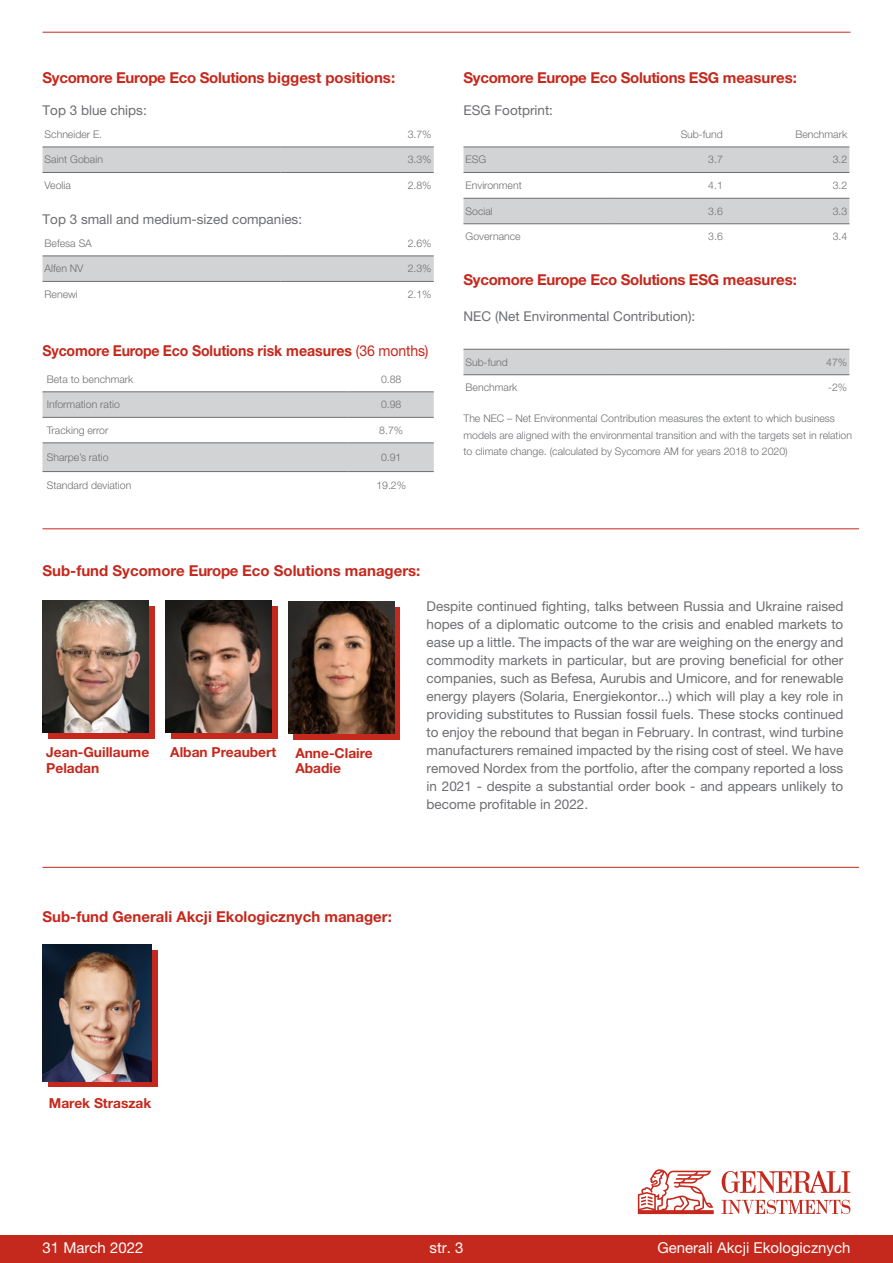
<style>
.page{position:relative;width:893px;height:1263px;background:#fff}
.page>*{position:absolute;margin:0;border:0;box-sizing:border-box;transform-origin:0 0}
.Dane_stale{font:700 15px "Helvetica Neue LT Pro";letter-spacing:-.01em;color:#c5281c}
.Dane_stale-2{font:700 15px "Helvetica Neue LT Pro";letter-spacing:-.01em;color:#c5281c;scale:.94 1}
.t1{font:15px "Helvetica Neue LT Pro";color:#fff}
.t2{font:700 13.8px/15.1px "Helvetica Neue LT Pro";color:#c5281c}
._04_Copy_10_pt{font:13.5px/18px "Helvetica Neue LT Pro";color:#6d6e71;text-align:justify}
.Dane_stale-3{font:13.5px "Helvetica Neue LT Pro";color:#6d6e71}
.wykres_poziom{font:300 10.5px/16.5px "Helvetica Neue LT Pro";color:#6d6e71}
.tabela_wynikow{font:300 10.5px "Helvetica Neue LT Pro";color:#6d6e71}
._04_Copy_10_pt-2{font:300 10.5px "Helvetica Neue LT Pro";color:#6d6e71}
.Współczynniki_ryzyka{font:300 10.5px "Helvetica Neue LT Pro";color:#6d6e71}
.s1{font-weight:400}
</style>
<div class="page">
<div style="left:43px;top:146px;width:391px;height:26px;background:#d1d3d4"></div>
<hr style="left:43px;top:147px;width:238px;height:1px;background:#6d6e71">
<hr style="left:387px;top:147px;width:47px;height:1px;background:#6d6e71">
<hr style="left:43px;top:172px;width:238px;height:1px;background:#6d6e71">
<hr style="left:387px;top:172px;width:47px;height:1px;background:#6d6e71">
<hr style="left:281px;top:147px;width:106px;height:1px;background:#6d6e71">
<hr style="left:281px;top:172px;width:106px;height:1px;background:#6d6e71">
<div style="left:43px;top:255px;width:391px;height:26px;background:#d1d3d4"></div>
<hr style="left:43px;top:256px;width:238px;height:1px;background:#6d6e71">
<hr style="left:387px;top:256px;width:47px;height:1px;background:#6d6e71">
<hr style="left:43px;top:281px;width:238px;height:1px;background:#6d6e71">
<hr style="left:387px;top:281px;width:47px;height:1px;background:#6d6e71">
<hr style="left:281px;top:256px;width:106px;height:1px;background:#6d6e71">
<hr style="left:281px;top:281px;width:106px;height:1px;background:#6d6e71">
<hr style="left:43px;top:32px;width:807px;height:1px;background:#c5281c">
<svg style="left:43px;top:391px;width:391px;height:82px"></svg>
<svg style="left:43px;top:393px;width:391px;height:78px"></svg>
<hr style="left:43px;top:392px;width:306px;height:1px;background:#6d6e71">
<hr style="left:349px;top:392px;width:85px;height:1px;background:#6d6e71">
<hr style="left:43px;top:417px;width:306px;height:1px;background:#6d6e71">
<hr style="left:349px;top:417px;width:85px;height:1px;background:#6d6e71">
<hr style="left:43px;top:443px;width:306px;height:1px;background:#6d6e71">
<hr style="left:349px;top:443px;width:85px;height:1px;background:#6d6e71">
<hr style="left:43px;top:471px;width:306px;height:1px;background:#6d6e71">
<hr style="left:349px;top:471px;width:85px;height:1px;background:#6d6e71">
<svg style="left:463px;top:146px;width:386px;height:1px"></svg>
<svg style="left:463px;top:148px;width:386px;height:76px"></svg>
<hr style="left:463px;top:147px;width:145px;height:1px;background:#6d6e71">
<hr style="left:608px;top:147px;width:117px;height:1px;background:#6d6e71">
<hr style="left:725px;top:147px;width:124px;height:1px;background:#6d6e71">
<hr style="left:463px;top:172px;width:145px;height:1px;background:#6d6e71">
<hr style="left:608px;top:172px;width:117px;height:1px;background:#6d6e71">
<hr style="left:725px;top:172px;width:124px;height:1px;background:#6d6e71">
<hr style="left:463px;top:198px;width:145px;height:1px;background:#6d6e71">
<hr style="left:608px;top:198px;width:117px;height:1px;background:#6d6e71">
<hr style="left:725px;top:198px;width:124px;height:1px;background:#6d6e71">
<hr style="left:463px;top:224px;width:145px;height:1px;background:#6d6e71">
<hr style="left:608px;top:224px;width:117px;height:1px;background:#6d6e71">
<hr style="left:725px;top:224px;width:124px;height:1px;background:#6d6e71">
<div style="left:463px;top:348px;width:386px;height:28px;background:#d1d3d4"></div>
<hr style="left:463px;top:349px;width:145px;height:1px;background:#6d6e71">
<hr style="left:725px;top:349px;width:124px;height:1px;background:#6d6e71">
<hr style="left:463px;top:374px;width:145px;height:1px;background:#6d6e71">
<hr style="left:725px;top:374px;width:124px;height:1px;background:#6d6e71">
<hr style="left:608px;top:349px;width:117px;height:1px;background:#6d6e71">
<hr style="left:608px;top:374px;width:117px;height:1px;background:#6d6e71">
<hr style="left:43px;top:528px;width:816px;height:1px;background:#c5281c">
<div style="left:48px;top:606px;width:106px;height:132px;background:#c5281c"></div>
<img style="left:43px;top:601px;width:106px;height:132px">
<div style="left:171px;top:606px;width:106px;height:132px;background:#c5281c"></div>
<img style="left:166px;top:601px;width:106px;height:132px">
<div style="left:294px;top:607px;width:106px;height:132px;background:#c5281c"></div>
<img style="left:288px;top:602px;width:106px;height:132px">
<div style="left:48px;top:951px;width:110px;height:136px;background:#c5281c"></div>
<img style="left:43px;top:945px;width:109px;height:136px">
<hr style="left:43px;top:867px;width:816px;height:1px;background:#c5281c">
<div style="left:0;top:1235px;width:893px;height:28px;background:#c5281c"></div>
<svg style="left:638px;top:1169px;width:76px;height:45px"></svg>
<svg style="left:722px;top:1200px;width:128px;height:14px"></svg>
<svg style="left:722px;top:1171px;width:128px;height:22px"></svg>
<p class="Dane_stale" style="left:43px;top:68px;width:354px">Sycomore Europe Eco Solutions biggest positions:</p>
<p class="Dane_stale-3" style="left:43px;top:103px;width:106px">Top 3 blue chips:</p>
<p class="tabela_wynikow" style="left:45px;top:128px;width:59px">Schneider E.</p>
<p class="tabela_wynikow" style="left:408px;top:128px;width:25px">3.7%</p>
<p class="tabela_wynikow" style="left:45px;top:153px;width:60px">Saint Gobain</p>
<p class="tabela_wynikow" style="left:408px;top:153px;width:25px">3.3%</p>
<p class="tabela_wynikow" style="left:45px;top:179px;width:28px">Veolia</p>
<p class="tabela_wynikow" style="left:408px;top:179px;width:25px">2.8%</p>
<p class="Dane_stale-3" style="left:43px;top:212px;width:261px">Top 3 small and medium-sized companies:</p>
<p class="tabela_wynikow" style="left:45px;top:237px;width:49px">Befesa SA</p>
<p class="tabela_wynikow" style="left:408px;top:237px;width:25px">2.6%</p>
<p class="tabela_wynikow" style="left:45px;top:262px;width:40px">Alfen NV</p>
<p class="tabela_wynikow" style="left:408px;top:262px;width:25px">2.3%</p>
<p class="tabela_wynikow" style="left:45px;top:288px;width:35px">Renewi</p>
<p class="tabela_wynikow" style="left:408px;top:288px;width:25px">2.1%</p>
<p class="Dane_stale-2" style="left:43px;top:341px;width:412px">Sycomore Europe Eco Solutions risk measures <span class="s1">(36 months)</span></p>
<p class="_04_Copy_10_pt-2" style="left:47px;top:373px;width:88px">Beta to benchmark</p>
<p class="Współczynniki_ryzyka" style="left:381px;top:373px;width:22px">0.88</p>
<p class="_04_Copy_10_pt-2" style="left:47px;top:398px;width:75px">Information ratio</p>
<p class="Współczynniki_ryzyka" style="left:381px;top:398px;width:22px">0.98</p>
<p class="_04_Copy_10_pt-2" style="left:47px;top:424px;width:63px">Tracking error</p>
<p class="Współczynniki_ryzyka" style="left:379px;top:424px;width:25px">8.7%</p>
<p class="_04_Copy_10_pt-2" style="left:47px;top:451px;width:63px">Sharpe’s ratio</p>
<p class="Współczynniki_ryzyka" style="left:381px;top:451px;width:22px">0.91</p>
<p class="_04_Copy_10_pt-2" style="left:47px;top:479px;width:86px">Standard deviation</p>
<p class="Współczynniki_ryzyka" style="left:376px;top:479px;width:31px">19.2%</p>
<p class="Dane_stale" style="left:43px;top:561px;width:379px">Sub-fund Sycomore Europe Eco Solutions managers:</p>
<p class="Dane_stale" style="left:463px;top:68px;width:335px">Sycomore Europe Eco Solutions ESG measures:</p>
<p class="Dane_stale-3" style="left:463px;top:103px;width:91px">ESG Footprint:</p>
<p class="tabela_wynikow" style="left:681px;top:128px;width:44px">Sub-fund</p>
<p class="tabela_wynikow" style="left:795px;top:128px;width:53px">Benchmark</p>
<p class="tabela_wynikow" style="left:466px;top:153px;width:22px">ESG</p>
<p class="tabela_wynikow" style="left:708px;top:153px;width:16px">3.7</p>
<p class="tabela_wynikow" style="left:833px;top:153px;width:16px">3.2</p>
<p class="tabela_wynikow" style="left:466px;top:179px;width:58px">Environment</p>
<p class="tabela_wynikow" style="left:708px;top:179px;width:16px">4.1</p>
<p class="tabela_wynikow" style="left:833px;top:179px;width:16px">3.2</p>
<p class="tabela_wynikow" style="left:466px;top:205px;width:29px">Social</p>
<p class="tabela_wynikow" style="left:708px;top:205px;width:16px">3.6</p>
<p class="tabela_wynikow" style="left:833px;top:205px;width:16px">3.3</p>
<p class="tabela_wynikow" style="left:466px;top:230px;width:57px">Governance</p>
<p class="tabela_wynikow" style="left:708px;top:230px;width:16px">3.6</p>
<p class="tabela_wynikow" style="left:833px;top:230px;width:16px">3.4</p>
<p class="Dane_stale" style="left:463px;top:270px;width:335px">Sycomore Europe Eco Solutions ESG measures:</p>
<p class="Dane_stale-3" style="left:463px;top:308px;width:233px">NEC (Net Environmental Contribution):</p>
<p class="tabela_wynikow" style="left:466px;top:356px;width:44px">Sub-fund</p>
<p class="tabela_wynikow" style="left:826px;top:356px;width:23px">47%</p>
<p class="tabela_wynikow" style="left:466px;top:381px;width:53px">Benchmark</p>
<p class="tabela_wynikow" style="left:828px;top:381px;width:21px">-2%</p>
<p class="wykres_poziom" style="left:463px;top:410px;width:390px">The NEC – Net Environmental Contribution measures the extent to which business models are aligned with the environmental transition and with the targets set in relation to climate change. (calculated by Sycomore AM for years 2018 to 2020)</p>
<p class="t2" style="left:46px;top:744px;width:104px">Jean-Guillaume</p>
<p class="t2" style="left:46px;top:760px;width:55px">Peladan</p>
<p class="t2" style="left:170px;top:744px;width:108px">Alban Preaubert</p>
<p class="t2" style="left:295px;top:745px;width:79px">Anne-Claire<br>Abadie</p>
<p class="_04_Copy_10_pt" style="left:427px;top:597px;width:418px">Despite continued fighting, talks between Russia and Ukraine raised hopes of a diplomatic outcome to the crisis and enabled markets to ease up a little. The impacts of the war are weighing on the energy and commodity markets in particular, but are proving beneficial for other companies, such as Befesa, Aurubis and Umicore, and for renewable energy players (Solaria, Energiekontor...) which will play a key role in providing substitutes to Russian fossil fuels. These stocks continued to enjoy the rebound that began in February. In contrast, wind turbine manufacturers remained impacted by the rising cost of steel. We have removed Nordex from the portfolio, after the company reported a loss in 2021 - despite a substantial order book - and appears unlikely to become profitable in 2022.</p>
<p class="Dane_stale" style="left:43px;top:907px;width:351px">Sub-fund Generali Akcji Ekologicznych manager:</p>
<p class="t2" style="left:49px;top:1095px;width:104px">Marek Straszak</p>
<p class="t1" style="left:43px;top:1239px;width:102px">31 March 2022</p>
<p class="t1" style="left:430px;top:1239px;width:35px">str. 3</p>
<p class="t1" style="left:657px;top:1239px;width:195px">Generali Akcji Ekologicznych</p>
</div>
